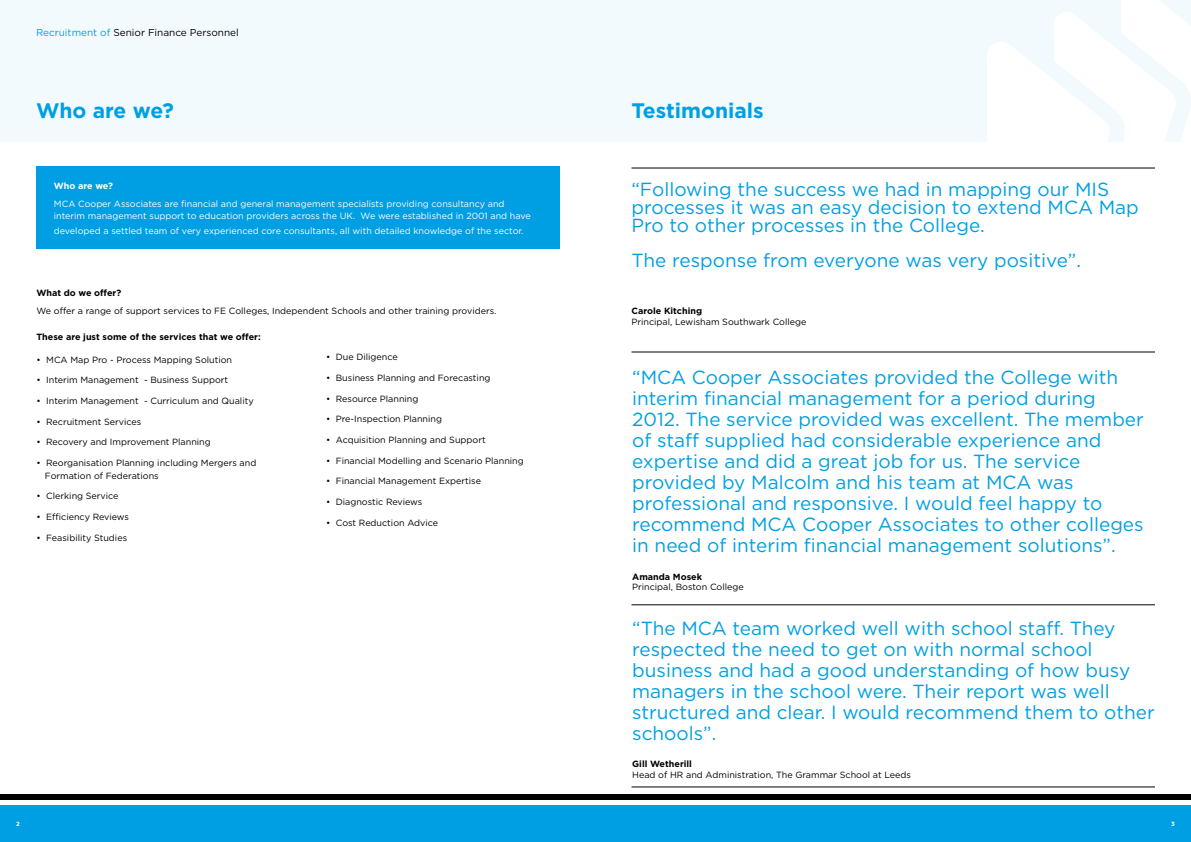
<style>
.page{position:relative;width:1191px;height:842px;background:#fff}
.page>*{position:absolute;margin:0;border:0;box-sizing:border-box;transform-origin:0 0}
.t1{font:700 21px "Gotham";color:#009fe3}
.t2{font:19px/21px "Gotham";color:#009fe3}
.t3{font:10px "Gotham";color:#000}
.t4{font:9px/12.7px "Gotham";color:#000}
.t5{font:9px/12px "Gotham";color:#fff}
.t6{font:700 9px "Gotham";color:#000}
.t7{font:700 9px "Gotham";letter-spacing:-.01em;color:#fff}
.t8{font:700 6px "Gotham";color:#fff}
.s1{color:#009fe3}
</style>
<div class="page">
<div style="left:0;top:806px;width:1191px;height:36px;background:#009fe3"></div>
<div style="left:0;top:794px;width:1191px;height:6px;background:#000"></div>
<div style="left:0;top:0;width:1191px;height:142px;background:#f3fafe"></div>
<svg style="left:987px;top:0;width:204px;height:142px"></svg>
<div style="left:36px;top:167px;width:523px;height:82px;background:#009fe3"></div>
<hr style="left:631px;top:168px;width:524px;height:1px;background:#000">
<hr style="left:631px;top:604px;width:524px;height:1px;background:#000">
<hr style="left:631px;top:352px;width:524px;height:1px;background:#000">
<hr style="left:631px;top:787px;width:524px;height:1px;background:#000">
<p class="t3" style="left:36px;top:26px;width:204px"><span class="s1">Recruitment of</span> Senior Finance Personnel</p>
<p class="t1" style="left:36px;top:97px;width:139px">Who are we?</p>
<p class="t7" style="left:54px;top:180px;width:61px">Who are we?</p>
<p class="t5" style="left:54px;top:198px;width:478px">MCA Cooper Associates are financial and general management specialists providing consultancy and interim management support to education providers across the UK. We were established in 2001 and have</p>
<p class="t5" style="left:54px;top:225px;width:471px">developed a settled team of very experienced core consultants, all with detailed knowledge of the sector.</p>
<p class="t6" style="left:36px;top:287px;width:86px">What do we offer?</p>
<p class="t4" style="left:36px;top:304px;width:461px">We offer a range of support services to FE Colleges, Independent Schools and other training providers.</p>
<p class="t6" style="left:36px;top:331px;width:226px">These are just some of the services that we offer:</p>
<p class="t4" style="left:36px;top:353px;width:197px">• MCA Map Pro - Process Mapping Solution</p>
<p class="t4" style="left:36px;top:373px;width:193px">• Interim Management - Business Support</p>
<p class="t4" style="left:36px;top:394px;width:219px">• Interim Management - Curriculum and Quality</p>
<p class="t4" style="left:36px;top:415px;width:106px">• Recruitment Services</p>
<p class="t4" style="left:36px;top:435px;width:176px">• Recovery and Improvement Planning</p>
<p class="t4" style="left:45px;top:456px;width:213px;text-indent:-9px">• Reorganisation Planning including Mergers and<br>Formation of Federations</p>
<p class="t4" style="left:36px;top:490px;width:84px">• Clerking Service</p>
<p class="t4" style="left:36px;top:510px;width:94px">• Efficiency Reviews</p>
<p class="t4" style="left:36px;top:531px;width:92px">• Feasibility Studies</p>
<p class="t4" style="left:326px;top:350px;width:73px">• Due Diligence</p>
<p class="t4" style="left:326px;top:371px;width:166px">• Business Planning and Forecasting</p>
<p class="t4" style="left:326px;top:392px;width:94px">• Resource Planning</p>
<p class="t4" style="left:326px;top:412px;width:117px">• Pre-Inspection Planning</p>
<p class="t4" style="left:326px;top:433px;width:161px">• Acquisition Planning and Support</p>
<p class="t4" style="left:326px;top:454px;width:199px">• Financial Modelling and Scenario Planning</p>
<p class="t4" style="left:326px;top:474px;width:156px">• Financial Management Expertise</p>
<p class="t4" style="left:326px;top:495px;width:98px">• Diagnostic Reviews</p>
<p class="t4" style="left:326px;top:516px;width:114px">• Cost Reduction Advice</p>
<p class="t1" style="left:631px;top:97px;width:134px">Testimonials</p>
<p class="t2" style="left:631px;top:180px;width:509px;line-height:18px">“Following the success we had in mapping our MIS processes it was an easy decision to extend MCA Map<br>Pro to other processes in the College.</p>
<p class="t2" style="left:631px;top:249px;width:451px">The response from everyone was very positive”.</p>
<p class="t6" style="left:631px;top:305px;width:72px">Carole Kitching</p>
<p class="t4" style="left:631px;top:315px;width:176px">Principal, Lewisham Southwark College</p>
<p class="t2" style="left:632px;top:366px;width:513px">“MCA Cooper Associates provided the College with interim financial management for a period during 2012. The service provided was excellent. The member of staff supplied had considerable experience and expertise and did a great job for us. The service provided by Malcolm and his team at MCA was professional and responsive. I would feel happy to recommend MCA Cooper Associates to other colleges in need of interim financial management solutions”.</p>
<p class="t6" style="left:632px;top:570px;width:71px">Amanda Mosek</p>
<p class="t4" style="left:632px;top:580px;width:113px">Principal, Boston College</p>
<p class="t2" style="left:632px;top:617px;width:524px">“The MCA team worked well with school staff. They respected the need to get on with normal school business and had a good understanding of how busy managers in the school were. Their report was well structured and clear. I would recommend them to other schools”.</p>
<p class="t6" style="left:632px;top:758px;width:61px">Gill Wetherill</p>
<p class="t4" style="left:632px;top:768px;width:280px">Head of HR and Administration, The Grammar School at Leeds</p>
<p class="t8" style="left:16px;top:820px;width:5px">2</p>
<p class="t8" style="left:1171px;top:820px;width:5px">3</p>
</div>
